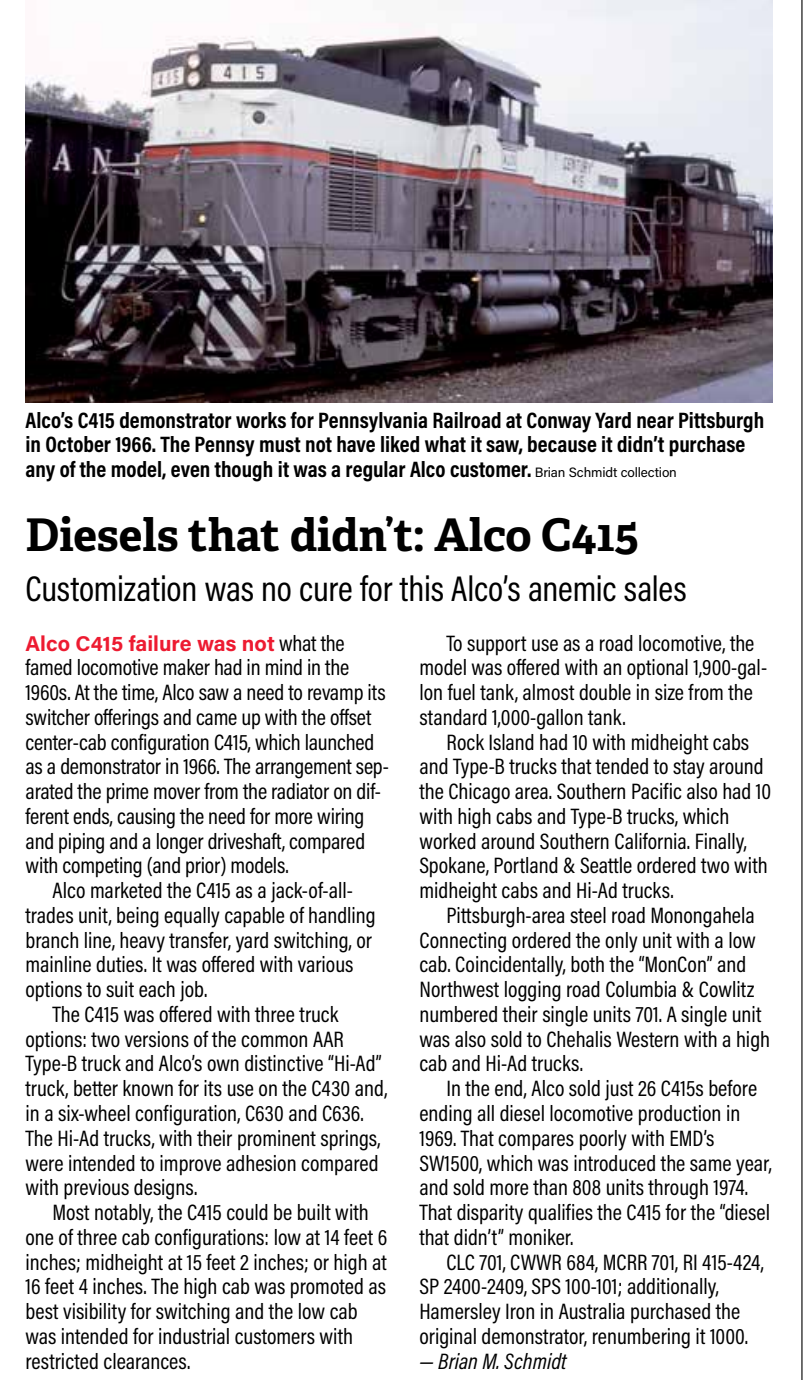
<style>
.page{position:relative;width:810px;height:1380px;background:#fff}
.page>*{position:absolute;margin:0;border:0;box-sizing:border-box;transform-origin:0 0}
.t1{font:700 45px "Adelle";color:#000}
.t2{font:36px "Acumin Pro Cond";letter-spacing:-.005em;color:#000}
.t3{font:22.5px/24.8px "Acumin Pro Cond";color:#000}
.t4{font:700 22.5px/24.8px "Acumin Pro Cond";color:#000}
.t5{font:italic 22.5px "Acumin Pro Cond";color:#000}
.t6{font:700 21.38px "Acumin Pro";color:#ed1b31}
.s1{font-family:"Acumin Pro";font-weight:400;font-size:13.5px}
.s2{font-family:"Acumin Pro Cond";font-weight:400;font-size:22.5px;color:#000}
</style>
<div class="page">
<img style="left:26px;top:0;width:746px;height:403px">
<hr style="left:801px;top:0;width:1px;height:1379px;background:#000">
<p class="t4" style="left:26px;top:407px;width:740px">Alco’s C415 demonstrator works for Pennsylvania Railroad at Conway Yard near Pittsburgh in October 1966. The Pennsy must not have liked what it saw, because it didn’t purchase any of the model, even though it was a regular Alco customer. <span class="s1">Brian Schmidt collection</span></p>
<h1 class="t1" style="left:26px;top:507px;width:615px">Diesels that didn’t: Alco C415</h1>
<h2 class="t2" style="left:26px;top:565px;width:662px">Customization was no cure for this Alco’s anemic sales</h2>
<p class="t3" style="left:419px;top:630px;width:349px;text-indent:27px">To support use as a road locomotive, the model was offered with an optional 1,900-gal&shy;lon fuel tank, almost double in size from the standard 1,000-gallon tank.</p>
<p class="t3" style="left:419px;top:729px;width:353px;text-indent:27px">Rock Island had 10 with midheight cabs and Type-B trucks that tended to stay around the Chicago area. Southern Pacific also had 10 with high cabs and Type-B trucks, which worked around Southern California. Finally, Spokane, Portland &amp; Seattle ordered two with midheight cabs and Hi-Ad trucks.</p>
<p class="t3" style="left:419px;top:902px;width:352px;text-indent:27px">Pittsburgh-area steel road Monongahela Connecting ordered the only unit with a low cab. Coincidentally, both the “MonCon” and Northwest logging road Columbia &amp; Cowlitz numbered their single units 701. A single unit was also sold to Chehalis Western with a high cab and Hi-Ad trucks.</p>
<p class="t3" style="left:419px;top:1075px;width:354px;text-indent:27px">In the end, Alco sold just 26 C415s before ending all diesel locomotive production in 1969. That compares poorly with EMD’s SW1500, which was introduced the same year, and sold more than 808 units through 1974.<br>That disparity qualifies the C415 for the “diesel that didn’t” moniker.</p>
<p class="t3" style="left:419px;top:1248px;width:346px;text-indent:27px">CLC 701, CWWR 684, MCRR 701, RI 415-424, SP 2400-2409, SPS 100-101; additionally, Hamersley Iron in Australia purchased the original demonstrator, renumbering it 1000.</p>
<p class="t5" style="left:419px;top:1346px;width:149px">— Brian M. Schmidt</p>
<p class="t6" style="left:26px;top:628px;width:321px">Alco C415 failure was not <span class="s2">what the</span></p>
<p class="t3" style="left:26px;top:654px;width:325px">famed locomotive maker had in mind in the</p>
<p class="t3" style="left:26px;top:679px;width:362px">1960s. At the time, Alco saw a need to revamp its</p>
<p class="t3" style="left:26px;top:704px;width:347px">switcher offerings and came up with the offset</p>
<p class="t3" style="left:26px;top:729px;width:350px">center-cab configuration C415, which launched</p>
<p class="t3" style="left:26px;top:753px;width:365px">as a demonstrator in 1966. The arrangement sep-</p>
<p class="t3" style="left:26px;top:778px;width:357px">arated the prime mover from the radiator on dif-</p>
<p class="t3" style="left:26px;top:803px;width:340px">ferent ends, causing the need for more wiring</p>
<p class="t3" style="left:26px;top:828px;width:341px">and piping and a longer driveshaft, compared</p>
<p class="t3" style="left:26px;top:852px;width:265px">with competing (and prior) models.</p>
<p class="t3" style="left:53px;top:877px;width:302px">Alco marketed the C415 as a jack-of-all-</p>
<p class="t3" style="left:26px;top:902px;width:352px">trades unit, being equally capable of handling</p>
<p class="t3" style="left:26px;top:927px;width:348px">branch line, heavy transfer, yard switching, or</p>
<p class="t3" style="left:26px;top:951px;width:329px">mainline duties. It was offered with various</p>
<p class="t3" style="left:26px;top:976px;width:183px">options to suit each job.</p>
<p class="t3" style="left:53px;top:1001px;width:287px">The C415 was offered with three truck</p>
<p class="t3" style="left:26px;top:1026px;width:320px">options: two versions of the common AAR</p>
<p class="t3" style="left:26px;top:1050px;width:358px">Type-B truck and Alco’s own distinctive “Hi-Ad”</p>
<p class="t3" style="left:26px;top:1075px;width:363px">truck, better known for its use on the C430 and,</p>
<p class="t3" style="left:26px;top:1100px;width:340px">in a six-wheel configuration, C630 and C636.</p>
<p class="t3" style="left:26px;top:1125px;width:357px">The Hi-Ad trucks, with their prominent springs,</p>
<p class="t3" style="left:26px;top:1149px;width:355px">were intended to improve adhesion compared</p>
<p class="t3" style="left:26px;top:1174px;width:173px">with previous designs.</p>
<p class="t3" style="left:53px;top:1199px;width:318px">Most notably, the C415 could be built with</p>
<p class="t3" style="left:26px;top:1224px;width:363px">one of three cab configurations: low at 14 feet 6</p>
<p class="t3" style="left:26px;top:1248px;width:363px">inches; midheight at 15 feet 2 inches; or high at</p>
<p class="t3" style="left:26px;top:1273px;width:362px">16 feet 4 inches. The high cab was promoted as</p>
<p class="t3" style="left:26px;top:1298px;width:334px">best visibility for switching and the low cab</p>
<p class="t3" style="left:26px;top:1323px;width:329px">was intended for industrial customers with</p>
<p class="t3" style="left:26px;top:1347px;width:167px">restricted clearances.</p>
</div>
